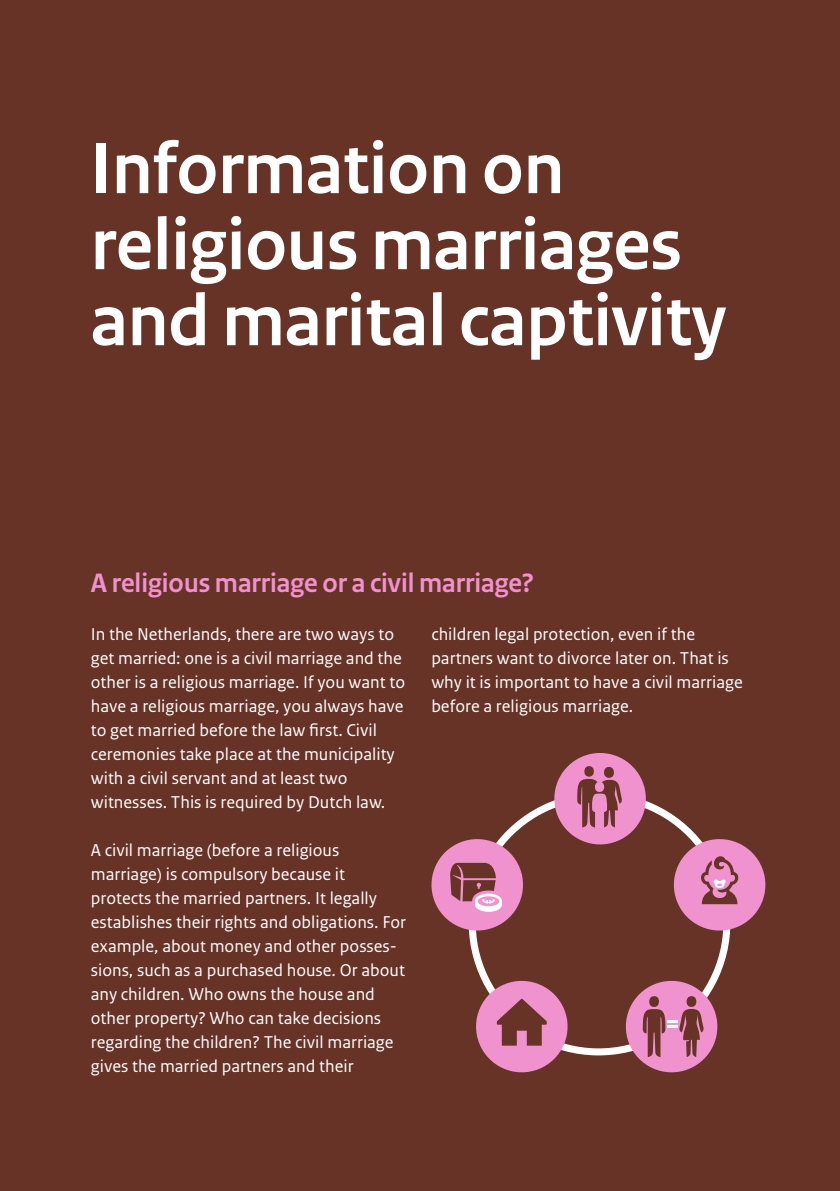
<style>
.page{position:relative;width:840px;height:1191px;background:#fff}
.page>*{position:absolute;margin:0;border:0;box-sizing:border-box;transform-origin:0 0}
._03_RO_Kop_klein{font:700 76px/76px "Rijksoverheid Sans Heading";color:#fff}
._04_RO_Paragraafkop{font:700 28px "Rijksoverheid Sans Heading";color:#f092cd}
._10_RO_Broodtekst_Sa{font:18px/24px "Rijksoverheid Sans Text";color:#fff}
</style>
<div class="page">
<div style="left:0;top:0;width:839px;height:1191px;background:#673327"></div>
<hr style="left:839px;top:0;width:1px;height:595px;background:#f092cd">
<svg style="left:431px;top:753px;width:335px;height:320px"></svg>
<h4 class="_03_RO_Kop_klein" style="left:91px;top:132px;width:636px">Information on religious marriages and marital captivity</h4>
<p class="_04_RO_Paragraafkop" style="left:91px;top:567px;width:444px">A religious marriage or a civil marriage?</p>
<p class="_10_RO_Broodtekst_Sa" style="left:91px;top:622px;width:316px">In the Netherlands, there are two ways to get married: one is a civil marriage and the other is a religious marriage. If you want to have a religious marriage, you always have to get married before the law first. Civil ceremonies take place at the municipality with a civil servant and at least two witnesses. This is required by Dutch law.</p>
<p class="_10_RO_Broodtekst_Sa" style="left:91px;top:838px;width:316px">A civil marriage (before a religious marriage) is compulsory because it protects the married partners. It legally establishes their rights and obligations. For example, about money and other posses&shy;sions, such as a purchased house. Or about any children. Who owns the house and other property? Who can take decisions regarding the children? The civil marriage gives the married partners and their</p>
<p class="_10_RO_Broodtekst_Sa" style="left:431px;top:622px;width:313px">children legal protection, even if the partners want to divorce later on. That is why it is important to have a civil marriage before a religious marriage.</p>
</div>
